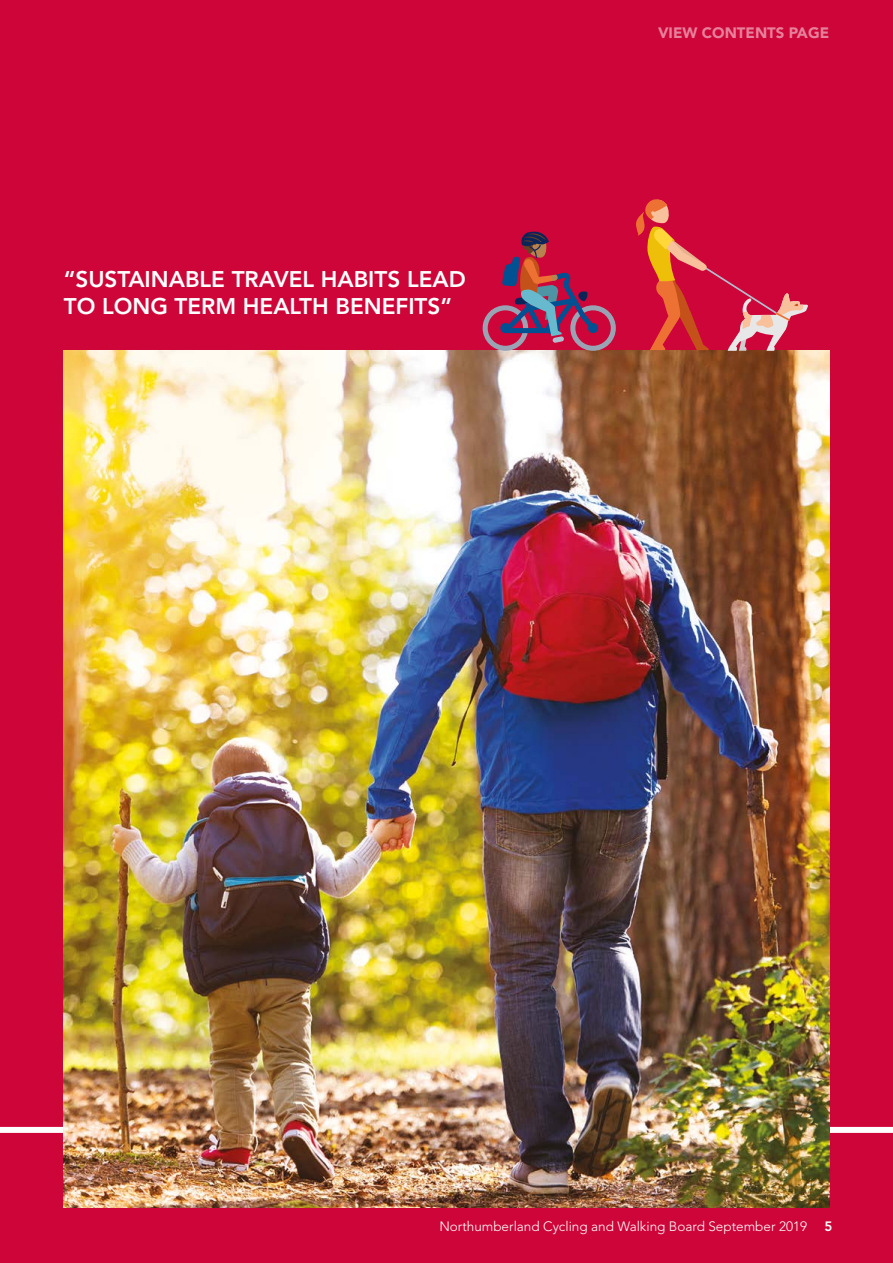
<style>
.page{position:relative;width:893px;height:1263px;background:#ce0538}
.page>*{position:absolute;margin:0;border:0;box-sizing:border-box;transform-origin:0 0}
.t1{font:800 22.5px/27px "Avenir";color:#fff}
.t2{font:900 15px "Avenir";color:#fff}
.t3{font:300 13.5px "Avenir";color:#fff}
.t4{font:800 13.5px "Avenir";color:#fff}
</style>
<div class="page">
<div style="left:0;top:1127px;width:893px;height:6px;background:#fff"></div>
<img style="left:64px;top:351px;width:765px;height:857px">
<svg style="left:635px;top:199px;width:173px;height:152px"></svg>
<svg style="left:483px;top:232px;width:133px;height:119px"></svg>
<p class="t1" style="left:64px;top:266px;width:403px">“SUSTAINABLE TRAVEL HABITS LEAD<br>TO LONG TERM HEALTH BENEFITS”</p>
<p class="t2" style="left:658px;top:24px;width:173px">VIEW CONTENTS PAGE</p>
<p class="t3" style="left:439px;top:1218px;width:369px">Northumberland Cycling and Walking Board September 2019</p>
<p class="t4" style="left:825px;top:1218px;width:9px">5</p>
</div>
